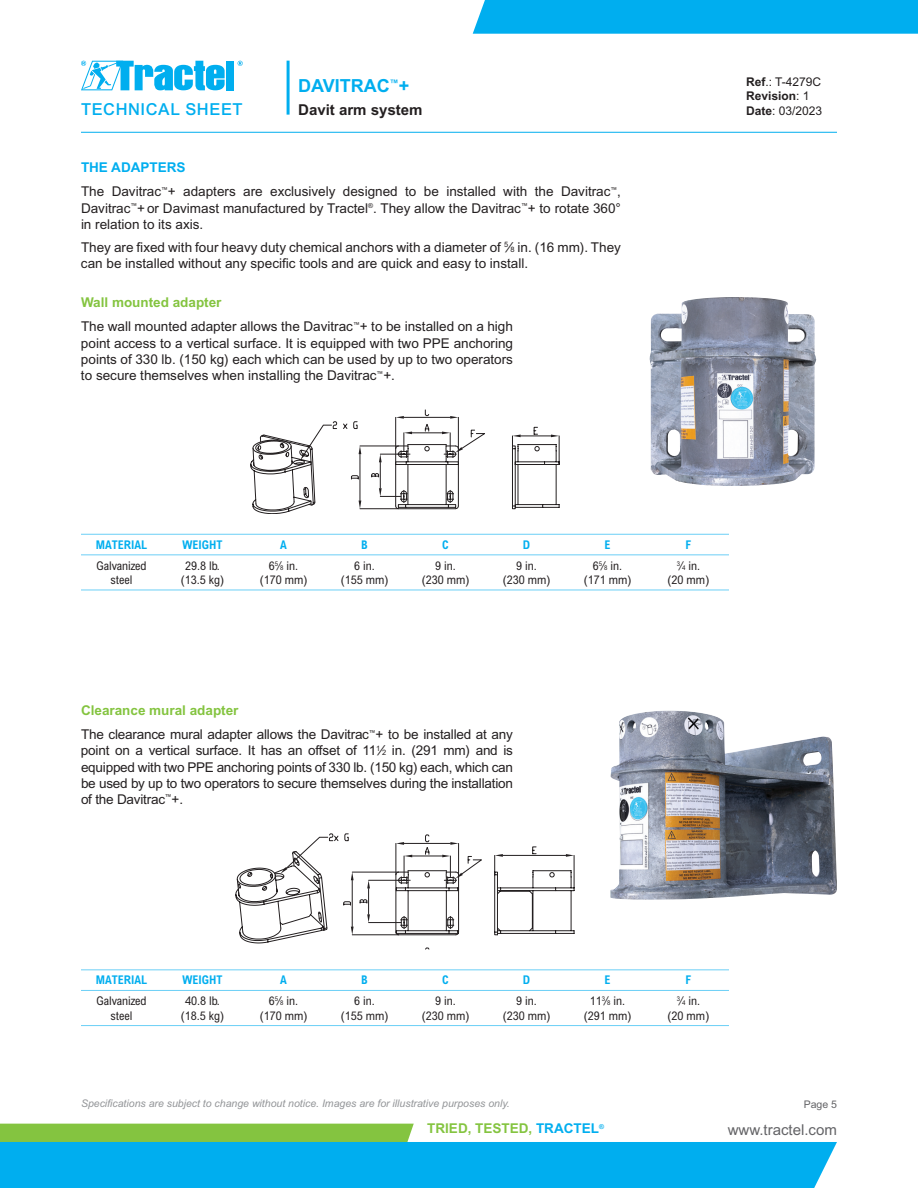
<style>
.page{position:relative;width:918px;height:1188px;background:#fff}
.page>*{position:absolute;margin:0;border:0;box-sizing:border-box;transform-origin:0 0}
.t1{font:700 18px "Arial MT Std";color:#00aeef}
.t2{font:500 16.5px "Arial MT Std";letter-spacing:.035em;color:#00aeef}
.t3{font:15px "Arial MT Std";color:#636366}
.t4{font:700 15px "Arial MT Std";color:#231f20}
.t5{font:13.5px/16.2px "Arial MT Std";color:#231f20}
.t6{font:700 13.5px "Arial MT Std";color:#84c440}
.t7{font:condensed 12px/14.4px "Arial MT Std";color:#231f20;text-align:center}
.t8{font:700 condensed 12px "Arial MT Std";color:#00aeef}
.t9{font:12px/14.4px "Arial MT Std";color:#231f20}
.t10{font:italic 10.5px "Arial MT Std";color:#939598}
.t11{font:10.5px "Arial MT Std";color:#636366}
.s1{font-weight:700;color:#00aeef}
.s2{font-size:7.35px}
.s3{font-weight:700;color:#84c440}
.s4{font-weight:700}
.s5{font-size:6.6px}
.s6{color:#00aeef}
</style>
<div class="page">
<hr style="left:81px;top:132px;width:756px;height:1px;background:#00aeef">
<hr style="left:287px;top:61px;width:3px;height:54px;background:#00aeef">
<div style="left:473px;top:0;width:445px;height:34px;background:#00aeef"></div>
<svg style="left:0;top:1124px;width:837px;height:64px"></svg>
<div style="left:226px;top:61px;width:8px;height:29px;background:#00aeef"></div>
<svg style="left:238px;top:61px;width:5px;height:5px"></svg>
<svg style="left:81px;top:61px;width:144px;height:29px"></svg>
<svg style="left:251px;top:410px;width:308px;height:104px"></svg>
<svg style="left:81px;top:555px;width:648px;height:35px"></svg>
<hr style="left:162px;top:534px;width:81px;height:1px;background:#6bcff6">
<hr style="left:243px;top:534px;width:81px;height:1px;background:#6bcff6">
<hr style="left:324px;top:534px;width:81px;height:1px;background:#6bcff6">
<hr style="left:405px;top:534px;width:81px;height:1px;background:#6bcff6">
<hr style="left:486px;top:534px;width:81px;height:1px;background:#6bcff6">
<hr style="left:567px;top:534px;width:81px;height:1px;background:#6bcff6">
<hr style="left:648px;top:534px;width:81px;height:1px;background:#6bcff6">
<hr style="left:162px;top:554px;width:81px;height:1px;background:#6bcff6">
<hr style="left:243px;top:554px;width:81px;height:1px;background:#6bcff6">
<hr style="left:324px;top:554px;width:81px;height:1px;background:#6bcff6">
<hr style="left:405px;top:554px;width:81px;height:1px;background:#6bcff6">
<hr style="left:486px;top:554px;width:81px;height:1px;background:#6bcff6">
<hr style="left:567px;top:554px;width:81px;height:1px;background:#6bcff6">
<hr style="left:648px;top:554px;width:81px;height:1px;background:#6bcff6">
<hr style="left:162px;top:590px;width:81px;height:1px;background:#6bcff6">
<hr style="left:243px;top:590px;width:81px;height:1px;background:#6bcff6">
<hr style="left:324px;top:590px;width:81px;height:1px;background:#6bcff6">
<hr style="left:405px;top:590px;width:81px;height:1px;background:#6bcff6">
<hr style="left:486px;top:590px;width:81px;height:1px;background:#6bcff6">
<hr style="left:567px;top:590px;width:81px;height:1px;background:#6bcff6">
<hr style="left:648px;top:590px;width:81px;height:1px;background:#6bcff6">
<hr style="left:81px;top:534px;width:81px;height:1px;background:#6bcff6">
<hr style="left:81px;top:554px;width:81px;height:1px;background:#6bcff6">
<hr style="left:81px;top:590px;width:81px;height:1px;background:#6bcff6">
<svg style="left:81px;top:970px;width:648px;height:1px"></svg>
<hr style="left:162px;top:969px;width:81px;height:1px;background:#6bcff6">
<hr style="left:243px;top:969px;width:81px;height:1px;background:#6bcff6">
<hr style="left:324px;top:969px;width:81px;height:1px;background:#6bcff6">
<hr style="left:405px;top:969px;width:81px;height:1px;background:#6bcff6">
<hr style="left:486px;top:969px;width:81px;height:1px;background:#6bcff6">
<hr style="left:567px;top:969px;width:81px;height:1px;background:#6bcff6">
<hr style="left:648px;top:969px;width:81px;height:1px;background:#6bcff6">
<hr style="left:162px;top:990px;width:81px;height:1px;background:#6bcff6">
<hr style="left:243px;top:990px;width:81px;height:1px;background:#6bcff6">
<hr style="left:324px;top:990px;width:81px;height:1px;background:#6bcff6">
<hr style="left:405px;top:990px;width:81px;height:1px;background:#6bcff6">
<hr style="left:486px;top:990px;width:81px;height:1px;background:#6bcff6">
<hr style="left:567px;top:990px;width:81px;height:1px;background:#6bcff6">
<hr style="left:648px;top:990px;width:81px;height:1px;background:#6bcff6">
<hr style="left:162px;top:1025px;width:81px;height:1px;background:#6bcff6">
<hr style="left:243px;top:1025px;width:81px;height:1px;background:#6bcff6">
<hr style="left:324px;top:1025px;width:81px;height:1px;background:#6bcff6">
<hr style="left:405px;top:1025px;width:81px;height:1px;background:#6bcff6">
<hr style="left:486px;top:1025px;width:81px;height:1px;background:#6bcff6">
<hr style="left:567px;top:1025px;width:81px;height:1px;background:#6bcff6">
<hr style="left:648px;top:1025px;width:81px;height:1px;background:#6bcff6">
<hr style="left:81px;top:969px;width:81px;height:1px;background:#6bcff6">
<hr style="left:81px;top:990px;width:81px;height:1px;background:#6bcff6">
<hr style="left:81px;top:1025px;width:81px;height:1px;background:#6bcff6">
<svg style="left:236px;top:833px;width:338px;height:116px"></svg>
<img style="left:650px;top:297px;width:166px;height:189px">
<img style="left:610px;top:711px;width:227px;height:189px">
<p class="t2" style="left:81px;top:100px;width:163px">TECHNICAL SHEET</p>
<h1 class="t1" style="left:298px;top:75px;width:113px">DAVITRAC<sup>™</sup>+</h1>
<p class="t4" style="left:298px;top:101px;width:126px">Davit arm system</p>
<p class="t5" style="left:81px;top:155px;width:541px;line-height:24.6px"><span class="s1">THE ADAPTERS<br></span>The Davitrac<sup>™</sup>+ adapters are exclusively designed to be installed with the Davitrac<sup>™</sup>,</p>
<p class="t5" style="left:81px;top:200px;width:541px">Davitrac<sup>™</sup>+or Davimast manufactured by Tractel<sup>®</sup>. They allow the Davitrac<sup>™</sup>+ to rotate 360° in relation to its axis.</p>
<p class="t5" style="left:81px;top:239px;width:542px">They are fixed with four heavy duty chemical anchors with a diameter of <sup>5</sup>⁄<span class="s2">8</span> in. (16 mm). They can be installed without any specific tools and are quick and easy to install.</p>
<p class="t5" style="left:81px;top:290px;width:433px;line-height:24.6px"><span class="s3">Wall mounted adapter<br></span>The wall mounted adapter allows the Davitrac<sup>™</sup>+ to be installed on a high</p>
<p class="t5" style="left:81px;top:335px;width:434px;text-align:justify">point access to a vertical surface. It is equipped with two PPE anchoring points of 330 lb. (150 kg) each which can be used by up to two operators to secure themselves when installing the Davitrac<sup>™</sup>+.</p>
<p class="t9" style="left:746px;top:74px;width:78px"><span class="s4">Ref</span>.: T-4279C<br><span class="s4">Revision</span>: 1<br><span class="s4">Date</span>: 03/2023</p>
<p class="t8" style="left:96px;top:538px;width:53px">MATERIAL</p>
<p class="t8" style="left:183px;top:538px;width:41px">WEIGHT</p>
<p class="t8" style="left:280px;top:538px;width:8px">A</p>
<p class="t8" style="left:361px;top:538px;width:8px">B</p>
<p class="t8" style="left:442px;top:538px;width:8px">C</p>
<p class="t8" style="left:523px;top:538px;width:9px">D</p>
<p class="t8" style="left:604px;top:538px;width:7px">E</p>
<p class="t8" style="left:685px;top:538px;width:7px">F</p>
<p class="t7" style="left:96px;top:558px;width:52px">Galvanized steel</p>
<p class="t7" style="left:181px;top:558px;width:45px">29.8 lb. (13.5 kg)</p>
<p class="t7" style="left:260px;top:558px;width:49px">6<sup>5</sup>⁄<span class="s5">8</span> in. (170 mm)</p>
<p class="t7" style="left:341px;top:558px;width:49px">6 in.<br>(155 mm)</p>
<p class="t7" style="left:422px;top:558px;width:49px">9 in.<br>(230 mm)</p>
<p class="t7" style="left:503px;top:558px;width:49px">9 in.<br>(230 mm)</p>
<p class="t7" style="left:584px;top:558px;width:49px">6<sup>5</sup>⁄<span class="s5">8</span> in. (171 mm)</p>
<p class="t7" style="left:668px;top:558px;width:43px"><sup>3</sup>⁄<span class="s5">4</span> in. (20 mm)</p>
<p class="t5" style="left:81px;top:697px;width:433px;line-height:24.6px"><span class="s3">Clearance mural adapter<br></span>The clearance mural adapter allows the Davitrac<sup>™</sup>+ to be installed at any</p>
<p class="t5" style="left:81px;top:742px;width:434px;text-align:justify">point on a vertical surface. It has an offset of 11<sup>1</sup>⁄<span class="s2">2</span> in. (291 mm) and is equipped with two PPE anchoring points of 330 lb. (150 kg) each, which can be used by up to two operators to secure themselves during the installation of the Davitrac<sup>™</sup>+.</p>
<p class="t8" style="left:96px;top:973px;width:53px">MATERIAL</p>
<p class="t8" style="left:183px;top:973px;width:41px">WEIGHT</p>
<p class="t8" style="left:280px;top:973px;width:8px">A</p>
<p class="t8" style="left:361px;top:973px;width:8px">B</p>
<p class="t8" style="left:442px;top:973px;width:8px">C</p>
<p class="t8" style="left:523px;top:973px;width:9px">D</p>
<p class="t8" style="left:604px;top:973px;width:7px">E</p>
<p class="t8" style="left:685px;top:973px;width:7px">F</p>
<p class="t7" style="left:96px;top:994px;width:52px">Galvanized steel</p>
<p class="t7" style="left:181px;top:994px;width:45px">40.8 lb. (18.5 kg)</p>
<p class="t7" style="left:260px;top:994px;width:49px">6<sup>5</sup>⁄<span class="s5">8</span> in. (170 mm)</p>
<p class="t7" style="left:341px;top:994px;width:49px">6 in.<br>(155 mm)</p>
<p class="t7" style="left:422px;top:994px;width:49px">9 in.<br>(230 mm)</p>
<p class="t7" style="left:503px;top:994px;width:49px">9 in.<br>(230 mm)</p>
<p class="t7" style="left:584px;top:994px;width:49px">11<sup>3</sup>⁄<span class="s5">8</span> in. (291 mm)</p>
<p class="t7" style="left:668px;top:994px;width:43px"><sup>3</sup>⁄<span class="s5">4</span> in. (20 mm)</p>
<p class="t10" style="left:81px;top:1097px;width:430px">Specifications are subject to change without notice. Images are for illustrative purposes only.</p>
<p class="t6" style="left:427px;top:1121px;width:178px">TRIED, TESTED, <span class="s6">TRACTEL</span><sup>®</sup></p>
<p class="t11" style="left:804px;top:1099px;width:35px">Page 5</p>
<p class="t3" style="left:728px;top:1121px;width:111px">www.tractel.com</p>
</div>
